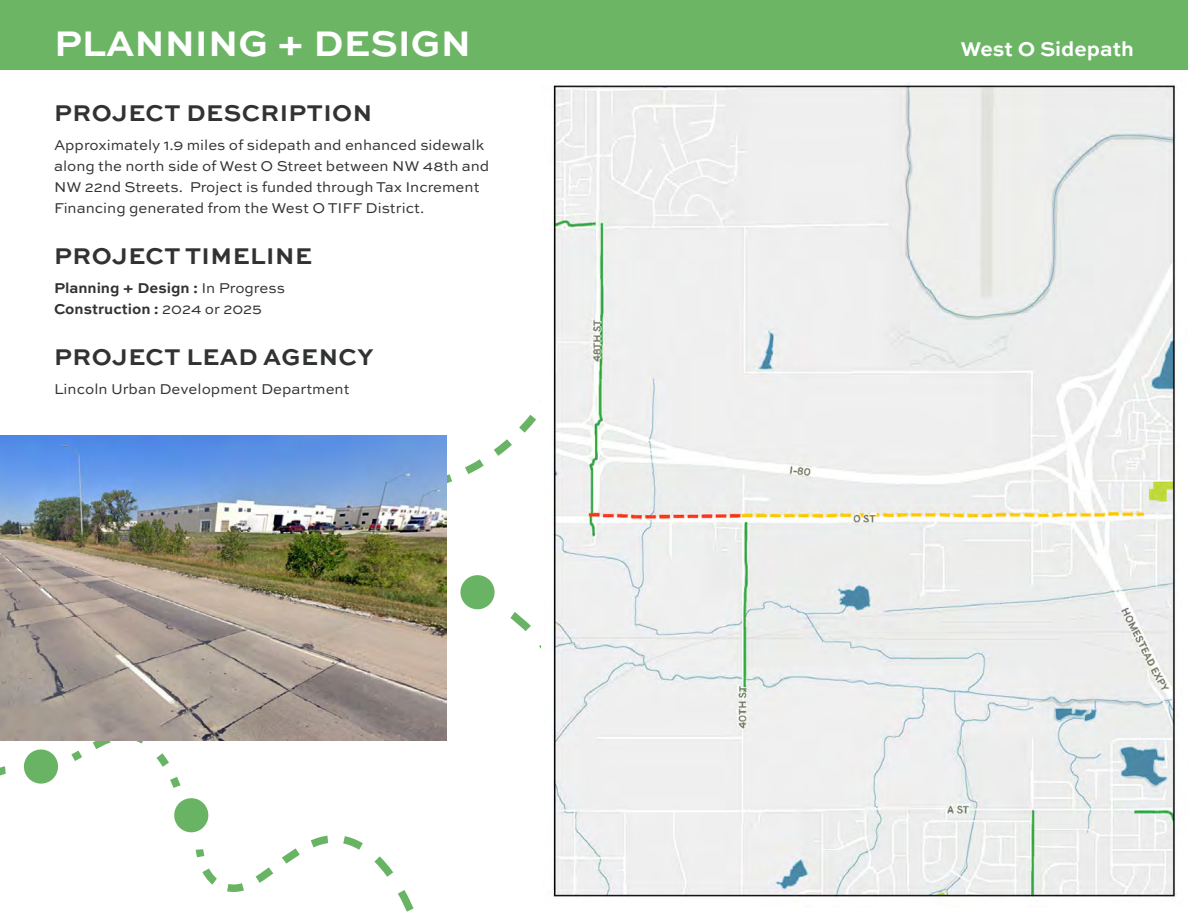
<style>
.page{position:relative;width:1188px;height:917px;background:#fff}
.page>*{position:absolute;margin:0;border:0;box-sizing:border-box;transform-origin:0 0}
.t1{font:700 37.5px "Sweet Sans Pro";color:#fff}
.t2{font:700 24px "Sweet Sans Pro";letter-spacing:.02em;color:#313232}
.t3{font:700 21px "Sweet Sans Pro";color:#fff}
.t4{font:15px/21px "Sweet Sans Pro";color:#313232}
.t5{font:700 15px "Sweet Sans Pro";color:#313232}
.s1{font-weight:400}
</style>
<div class="page">
<div style="left:0;top:0;width:1188px;height:70px;background:#6bb565"></div>
<svg style="left:446px;top:401px;width:95px;height:310px"></svg>
<svg style="left:22px;top:740px;width:406px;height:172px"></svg>
<svg style="left:0;top:766px;width:6px;height:10px"></svg>
<img style="left:552px;top:83px;width:625px;height:824px">
<img style="left:0;top:435px;width:446px;height:305px">
<p class="t1" style="left:54px;top:15px;width:419px">PLANNING + DESIGN</p>
<p class="t3" style="left:960px;top:33px;width:175px">West O Sidepath</p>
<p class="t2" style="left:54px;top:95px;width:319px">PROJECT DESCRIPTION</p>
<p class="t4" style="left:54px;top:134px;width:437px">Approximately 1.9 miles of sidepath and enhanced sidewalk along the north side of West O Street between NW 48th and NW 22nd Streets. Project is funded through Tax Increment Financing generated from the West O TIFF District.</p>
<p class="t2" style="left:54px;top:238px;width:259px">PROJECT TIMELINE</p>
<p class="t5" style="left:54px;top:276px;width:232px">Planning + Design : <span class="s1">In Progress</span></p>
<p class="t5" style="left:54px;top:297px;width:209px">Construction : <span class="s1">2024 or 2025</span></p>
<p class="t2" style="left:54px;top:339px;width:321px">PROJECT LEAD AGENCY</p>
<p class="t4" style="left:54px;top:377px;width:297px">Lincoln Urban Development Department</p>
</div>
